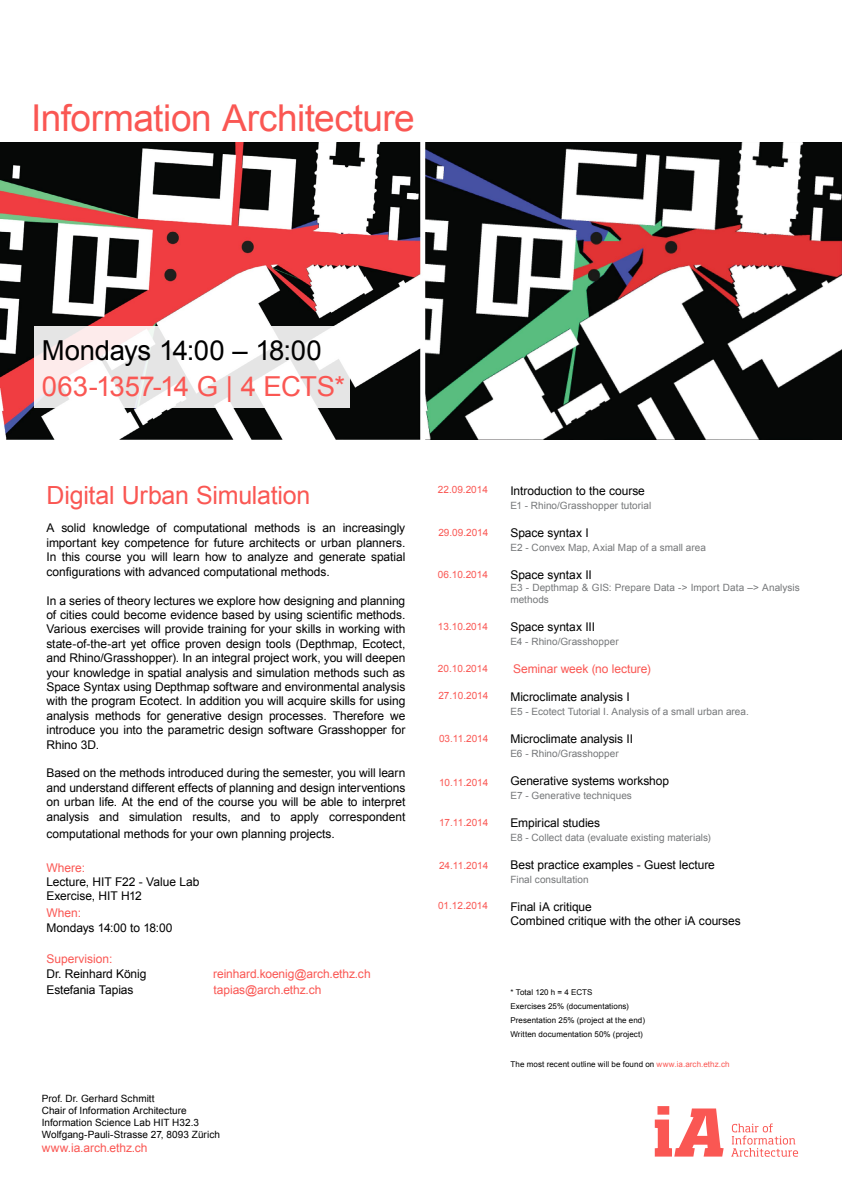
<style>
.page{position:relative;width:842px;height:1191px;background:#fff}
.page>*{position:absolute;margin:0;border:0;box-sizing:border-box;transform-origin:0 0}
.t1{font:37px "Arial";letter-spacing:-.015em;color:#fa5753}
.t2{font:27.5px "Arial";letter-spacing:-.02em;color:#fa5753}
.t3{font:27.5px "Arial";letter-spacing:-.01em;color:#000}
.t4{font:25px "Arial";letter-spacing:-.01em;color:#fa5753}
.t5{font:12px/14.4px "Arial";letter-spacing:-.005em;color:#000;text-align:justify}
.t6{font:12px "Arial";letter-spacing:-.005em;color:#fa5753}
.t7{font:10px/12px "Arial";color:#757779}
.t8{font:10px/12px "Arial";letter-spacing:.005em;color:#000}
.t9{font:10px "Arial";color:#fa5753}
.t10{font:8px/14px "Arial";letter-spacing:.01em;color:#000}
.s1{color:#fa5753}
</style>
<div class="page">
<svg style="left:731px;top:1123px;width:67px;height:33px"></svg>
<svg style="left:655px;top:1106px;width:69px;height:50px"></svg>
<img style="left:0;top:143px;width:842px;height:297px">
<svg style="left:35px;top:326px;width:315px;height:82px"></svg>
<h1 class="t1" style="left:31px;top:94px;width:385px">Information Architecture</h1>
<h2 class="t3" style="left:42px;top:332px;width:281px">Mondays 14:00 – 18:00</h2>
<h2 class="t2" style="left:42px;top:368px;width:305px">063-1357-14 G | 4 ECTS*</h2>
<h3 class="t4" style="left:46px;top:478px;width:266px">Digital Urban Simulation</h3>
<p class="t5" style="left:46px;top:521px;width:360px">A solid knowledge of computational methods is an increasingly important key competence for future architects or urban planners.<br>In this course you will learn how to analyze and generate spatial configurations with advanced computational methods.</p>
<p class="t5" style="left:46px;top:593px;width:360px">In a series of theory lectures we explore how designing and planning of cities could become evidence based by using scientific methods.<br>Various exercises will provide training for your skills in working with state-of-the-art yet office proven design tools (Depthmap, Ecotect, and Rhino/Grasshopper). In an integral project work, you will deepen your knowledge in spatial analysis and simulation methods such as Space Syntax using Depthmap software and environmental analysis with the program Ecotect. In addition you will acquire skills for using analysis methods for generative design processes. Therefore we introduce you into the parametric design software Grasshopper for Rhino 3D.</p>
<p class="t5" style="left:46px;top:766px;width:360px">Based on the methods introduced during the semester, you will learn and understand different effects of planning and design interventions on urban life. At the end of the course you will be able to interpret analysis and simulation results, and to apply correspondent</p>
<p class="t5" style="left:46px;top:826px;width:290px">computational methods for your own planning projects.</p>
<p class="t6" style="left:46px;top:859px;width:40px">Where:</p>
<p class="t5" style="left:46px;top:874px;width:154px">Lecture, HIT F22 - Value Lab<br>Exercise, HIT H12</p>
<p class="t6" style="left:46px;top:905px;width:36px">When:</p>
<p class="t5" style="left:46px;top:920px;width:128px">Mondays 14:00 to 18:00</p>
<p class="t6" style="left:46px;top:951px;width:68px">Supervision:</p>
<p class="t5" style="left:46px;top:966px;width:102px">Dr. Reinhard König</p>
<p class="t6" style="left:213px;top:965px;width:159px">reinhard.koenig@arch.ethz.ch</p>
<p class="t5" style="left:46px;top:982px;width:89px">Estefania Tapias</p>
<p class="t6" style="left:214px;top:982px;width:109px">tapias@arch.ethz.ch</p>
<p class="t8" style="left:42px;top:1092px;width:180px">Prof. Dr. Gerhard Schmitt<br>Chair of Information Architecture Information Science Lab HIT H32.3<br>Wolfgang-Pauli-Strasse 27, 8093 Zürich</p>
<p class="t6" style="left:42px;top:1140px;width:107px">www.ia.arch.ethz.ch</p>
<p class="t9" style="left:438px;top:483px;width:52px">22.09.2014</p>
<p class="t9" style="left:438px;top:525px;width:52px">29.09.2014</p>
<p class="t9" style="left:438px;top:568px;width:52px">06.10.2014</p>
<p class="t9" style="left:438px;top:619px;width:52px">13.10.2014</p>
<p class="t9" style="left:438px;top:662px;width:52px">20.10.2014</p>
<p class="t9" style="left:438px;top:688px;width:52px">27.10.2014</p>
<p class="t9" style="left:439px;top:732px;width:51px">03.11.2014</p>
<p class="t9" style="left:439px;top:776px;width:51px">10.11.2014</p>
<p class="t9" style="left:439px;top:816px;width:51px">17.11.2014</p>
<p class="t9" style="left:439px;top:858px;width:51px">24.11.2014</p>
<p class="t9" style="left:438px;top:899px;width:52px">01.12.2014</p>
<p class="t5" style="left:510px;top:483px;width:136px">Introduction to the course</p>
<p class="t7" style="left:510px;top:499px;width:142px">E1 - Rhino/Grasshopper tutorial</p>
<p class="t5" style="left:510px;top:525px;width:80px">Space syntax I</p>
<p class="t7" style="left:510px;top:541px;width:197px">E2 - Convex Map, Axial Map of a small area</p>
<p class="t5" style="left:510px;top:567px;width:83px">Space syntax II</p>
<p class="t7" style="left:510px;top:581px;width:291px">E3 - Depthmap &amp; GIS: Prepare Data -&gt; Import Data –&gt; Analysis methods</p>
<p class="t5" style="left:510px;top:619px;width:86px">Space syntax III</p>
<p class="t7" style="left:510px;top:635px;width:110px">E4 - Rhino/Grasshopper</p>
<p class="t6" style="left:513px;top:660px;width:139px">Seminar week (no lecture)</p>
<p class="t5" style="left:510px;top:689px;width:121px">Microclimate analysis I</p>
<p class="t7" style="left:510px;top:705px;width:240px">E5 - Ecotect Tutorial I. Analysis of a small urban area.</p>
<p class="t5" style="left:510px;top:731px;width:124px">Microclimate analysis II</p>
<p class="t7" style="left:510px;top:747px;width:110px">E6 - Rhino/Grasshopper</p>
<p class="t5" style="left:510px;top:773px;width:160px">Generative systems workshop</p>
<p class="t7" style="left:510px;top:789px;width:123px">E7 - Generative techniques</p>
<p class="t5" style="left:510px;top:815px;width:91px">Empirical studies</p>
<p class="t7" style="left:510px;top:831px;width:202px">E8 - Collect data (evaluate existing materials)</p>
<p class="t5" style="left:510px;top:857px;width:206px">Best practice examples - Guest lecture</p>
<p class="t7" style="left:510px;top:873px;width:80px">Final consultation</p>
<p class="t5" style="left:510px;top:899px;width:232px;line-height:14px">Final iA critique<br>Combined critique with the other iA courses</p>
<p class="t10" style="left:510px;top:985px;width:136px">* Total 120 h = 4 ECTS<br>Exercises 25% (documentations)<br>Presentation 25% (project at the end)<br>Written documentation 50% (project)</p>
<p class="t10" style="left:511px;top:1057px;width:221px">The most recent outline will be found on <span class="s1">www.ia.arch.ethz.ch</span></p>
</div>
